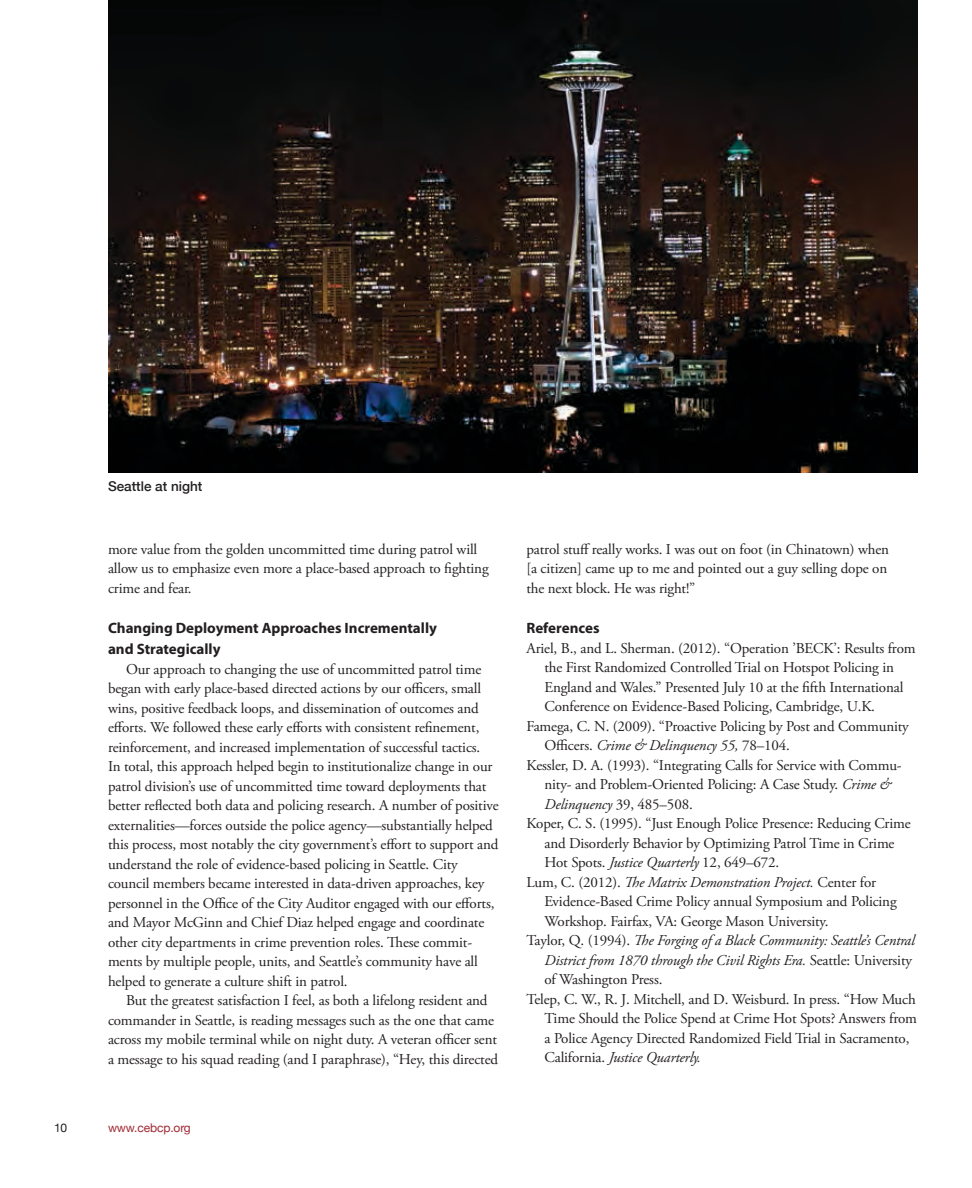
<style>
.page{position:relative;width:972px;height:1188px;background:#fff}
.page>*{position:absolute;margin:0;border:0;box-sizing:border-box;transform-origin:0 0}
.t1{font:15px/19.5px "Adobe Garamond Pro";letter-spacing:-.01em;color:#231f20}
.t2{font:italic 15px "Adobe Garamond Pro";letter-spacing:-.01em;color:#231f20}
.t3{font:700 15px/21px "Myriad Pro";color:#231f20}
.t4{font:500 13.5px "Helvetica Neue";color:#231f20}
.t5{font:12px "Helvetica Neue";letter-spacing:-.01em;color:#a02a34}
.t6{font:12px "Helvetica Neue";color:#231f20}
.s1{font-style:normal}
.s2{font-style:italic}
</style>
<div class="page">
<img style="left:108px;top:0;width:810px;height:472px">
<p class="t4" style="left:108px;top:478px;width:96px">Seattle at night</p>
<p class="t1" style="left:108px;top:540px;width:382px">more value from the golden uncommitted time during patrol will allow us to emphasize even more a place-based approach to fighting crime and fear.</p>
<p class="t3" style="left:108px;top:617px;width:331px">Changing Deployment Approaches Incrementally and Strategically</p>
<p class="t1" style="left:108px;top:660px;width:392px;text-indent:18px">Our approach to changing the use of uncommitted patrol time began with early place-based directed actions by our officers, small wins, positive feedback loops, and dissemination of outcomes and efforts. We followed these early efforts with consistent refinement, reinforcement, and increased implementation of successful tactics.<br>In total, this approach helped begin to institutionalize change in our patrol division’s use of uncommitted time toward deployments that better reflected both data and policing research. A number of positive externalities—forces outside the police agency—substantially helped this process, most notably the city government’s effort to support and understand the role of evidence-based policing in Seattle. City council members became interested in data-driven approaches, key personnel in the Office of the City Auditor engaged with our efforts, and Mayor McGinn and Chief Diaz helped engage and coordinate other city departments in crime prevention roles. These commit&shy;ments by multiple people, units, and Seattle’s community have all helped to generate a culture shift in patrol.</p>
<p class="t1" style="left:108px;top:991px;width:392px;text-align:center">But the greatest satisfaction I feel, as both a lifelong resident and commander in Seattle, is reading messages such as the one that came across my mobile terminal while on night duty. A veteran officer sent a message to his squad reading (and I paraphrase), “Hey, this directed</p>
<p class="t6" style="left:54px;top:1121px;width:15px">10</p>
<p class="t5" style="left:108px;top:1121px;width:84px">www.cebcp.org</p>
<p class="t1" style="left:526px;top:540px;width:364px">patrol stuff really works. I was out on foot (in Chinatown) when [a citizen] came up to me and pointed out a guy selling dope on the next block. He was right!”</p>
<p class="t3" style="left:526px;top:617px;width:75px">References</p>
<p class="t1" style="left:526px;top:639px;width:391px">Ariel, B., and L. Sherman. (2012). “Operation ’BECK’: Results from</p>
<p class="t1" style="left:544px;top:658px;width:351px">the First Randomized Controlled Trial on Hotspot Policing in</p>
<p class="t1" style="left:544px;top:678px;width:360px">England and Wales.” Presented July 10 at the fifth International</p>
<p class="t1" style="left:544px;top:697px;width:332px">Conference on Evidence-Based Policing, Cambridge, U.K.</p>
<p class="t1" style="left:526px;top:717px;width:384px">Famega, C. N. (2009). “Proactive Policing by Post and Community</p>
<p class="t2" style="left:544px;top:737px;width:247px"><span class="s1">Officers.</span> Crime &amp; Delinquency 55, <span class="s1">78–104.</span></p>
<p class="t1" style="left:526px;top:756px;width:377px">Kessler, D. A. (1993). “Integrating Calls for Service with Commu-</p>
<p class="t1" style="left:544px;top:775px;width:348px">nity- and Problem-Oriented Policing: A Case Study. <span class="s2">Crime &amp;</span></p>
<p class="t2" style="left:544px;top:795px;width:150px">Delinquency <span class="s1">39, 485–508.</span></p>
<p class="t1" style="left:526px;top:814px;width:386px">Koper, C. S. (1995). “Just Enough Police Presence: Reducing Crime</p>
<p class="t1" style="left:544px;top:834px;width:352px">and Disorderly Behavior by Optimizing Patrol Time in Crime</p>
<p class="t1" style="left:544px;top:853px;width:236px">Hot Spots. <span class="s2">Justice Quarterly</span> 12, 649–672.</p>
<p class="t2" style="left:526px;top:873px;width:351px"><span class="s1">Lum, C. (2012).</span> The Matrix Demonstration Project. <span class="s1">Center for</span></p>
<p class="t1" style="left:544px;top:892px;width:354px">Evidence-Based Crime Policy annual Symposium and Policing</p>
<p class="t1" style="left:544px;top:912px;width:285px">Workshop. Fairfax, VA: George Mason University.</p>
<p class="t2" style="left:526px;top:932px;width:390px"><span class="s1">Taylor, Q. (1994).</span> The Forging of a Black Community: Seattle’s Central</p>
<p class="t2" style="left:544px;top:951px;width:369px">District from 1870 through the Civil Rights Era. <span class="s1">Seattle: University</span></p>
<p class="t1" style="left:544px;top:970px;width:119px">of Washington Press.</p>
<p class="t1" style="left:526px;top:990px;width:391px">Telep, C. W., R. J. Mitchell, and D. Weisburd. In press. “How Much</p>
<p class="t1" style="left:544px;top:1009px;width:374px">Time Should the Police Spend at Crime Hot Spots? Answers from</p>
<p class="t1" style="left:544px;top:1029px;width:367px">a Police Agency Directed Randomized Field Trial in Sacramento,</p>
<p class="t2" style="left:544px;top:1049px;width:158px"><span class="s1">California.</span> Justice Quarterly.</p>
</div>
